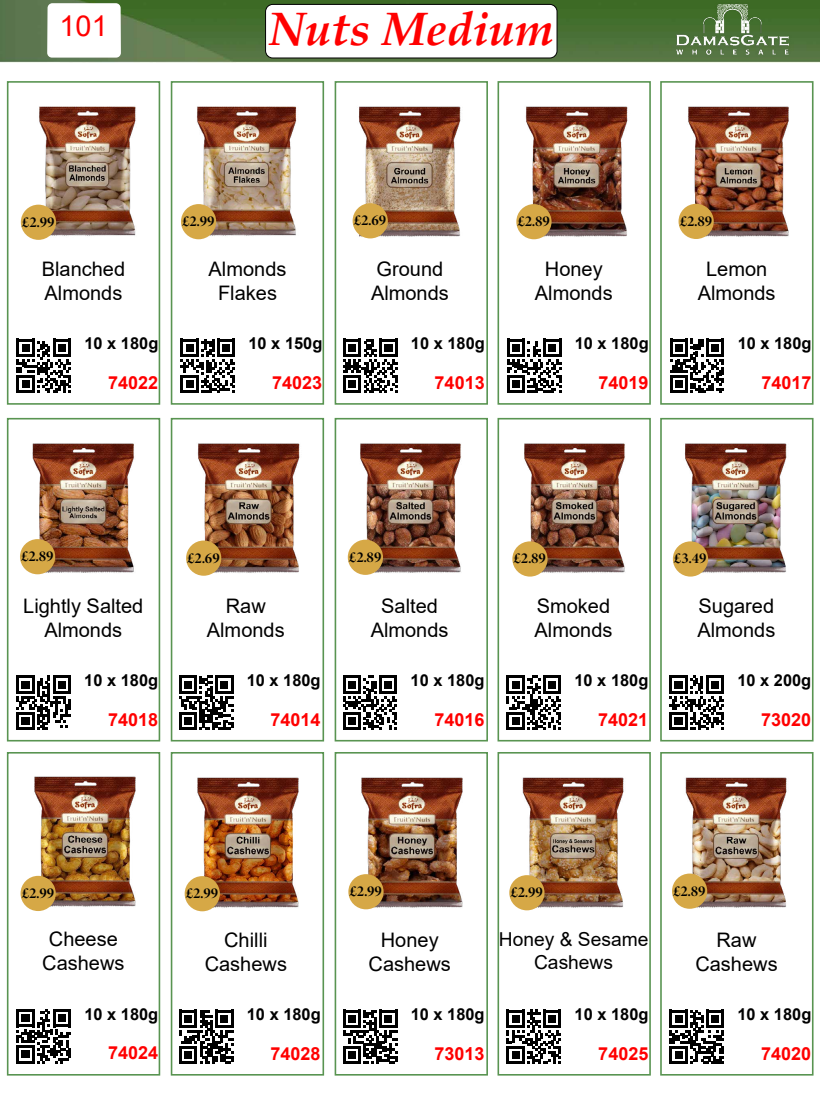
<style>
.page{position:relative;width:820px;height:1093px;background:#fff}
.page>*{position:absolute;margin:0;border:0;box-sizing:border-box;transform-origin:0 0}
.t1{font:italic 700 46.8px "Palatino Linotype";color:#f00}
.t2{font:28.8px "Arial";color:#f00}
.t3{font:20px/24px "Arial";color:#000;text-align:center}
.t4{font:19.2px/23px "Arial";color:#000;text-align:center}
.t5{font:700 18px "Arial";color:#f00}
.t6{font:700 16.4px "Arial";color:#000}
.t7{font:15.2px "Minion Variable Concept";color:#000}
</style>
<div class="page">
<img style="left:0;top:0;width:819px;height:62px">
<img style="left:656px;top:0;width:152px;height:58px">
<svg style="left:47px;top:3px;width:74px;height:55px"></svg>
<div style="left:7px;top:81px;width:153px;height:324px;border:2px solid #599451"></div>
<div style="left:7px;top:418px;width:153px;height:323px;border:2px solid #599451"></div>
<div style="left:7px;top:752px;width:153px;height:323px;border:2px solid #599451"></div>
<div style="left:171px;top:81px;width:153px;height:324px;border:2px solid #599451"></div>
<div style="left:171px;top:418px;width:153px;height:323px;border:2px solid #599451"></div>
<div style="left:171px;top:752px;width:153px;height:323px;border:2px solid #599451"></div>
<div style="left:334px;top:81px;width:154px;height:324px;border:2px solid #599451"></div>
<div style="left:334px;top:418px;width:154px;height:323px;border:2px solid #599451"></div>
<div style="left:334px;top:752px;width:154px;height:323px;border:2px solid #599451"></div>
<div style="left:497px;top:81px;width:153px;height:324px;border:2px solid #599451"></div>
<div style="left:497px;top:418px;width:153px;height:323px;border:2px solid #599451"></div>
<div style="left:497px;top:752px;width:153px;height:323px;border:2px solid #599451"></div>
<div style="left:660px;top:81px;width:153px;height:324px;border:2px solid #599451"></div>
<div style="left:660px;top:418px;width:153px;height:323px;border:2px solid #599451"></div>
<div style="left:660px;top:752px;width:153px;height:323px;border:2px solid #599451"></div>
<img style="left:171px;top:84px;width:153px;height:168px">
<svg style="left:180px;top:339px;width:55px;height:54px"></svg>
<svg style="left:669px;top:1010px;width:54px;height:54px"></svg>
<svg style="left:506px;top:1010px;width:55px;height:54px"></svg>
<svg style="left:343px;top:1010px;width:54px;height:54px"></svg>
<svg style="left:179px;top:1010px;width:54px;height:54px"></svg>
<img style="left:661px;top:754px;width:150px;height:168px">
<img style="left:498px;top:754px;width:150px;height:168px">
<img style="left:335px;top:754px;width:149px;height:168px">
<img style="left:171px;top:754px;width:149px;height:168px">
<svg style="left:16px;top:1009px;width:55px;height:54px"></svg>
<img style="left:9px;top:754px;width:149px;height:168px">
<svg style="left:669px;top:676px;width:54px;height:54px"></svg>
<svg style="left:506px;top:676px;width:55px;height:54px"></svg>
<svg style="left:343px;top:676px;width:54px;height:54px"></svg>
<svg style="left:179px;top:676px;width:54px;height:54px"></svg>
<svg style="left:16px;top:676px;width:55px;height:54px"></svg>
<svg style="left:670px;top:339px;width:54px;height:54px"></svg>
<svg style="left:507px;top:339px;width:54px;height:54px"></svg>
<svg style="left:343px;top:339px;width:54px;height:54px"></svg>
<svg style="left:17px;top:339px;width:54px;height:54px"></svg>
<img style="left:661px;top:420px;width:150px;height:168px">
<img style="left:498px;top:420px;width:150px;height:168px">
<img style="left:334px;top:420px;width:150px;height:168px">
<img style="left:171px;top:420px;width:149px;height:168px">
<img style="left:8px;top:420px;width:150px;height:168px">
<img style="left:661px;top:84px;width:150px;height:168px">
<img style="left:498px;top:84px;width:150px;height:168px">
<img style="left:335px;top:84px;width:126px;height:168px">
<img style="left:9px;top:84px;width:149px;height:168px">
<div style="left:265px;top:4px;width:292px;height:54px;background:#fff;border-radius:7px"></div>
<div style="left:265px;top:4px;width:292px;height:54px;border:1px solid #000;border-radius:7px"></div>
<div style="left:21px;top:205px;width:35px;height:35px;background:#d6a846;border-radius:50%"></div>
<div style="left:20px;top:539px;width:35px;height:35px;background:#d6a846;border-radius:50%"></div>
<div style="left:21px;top:876px;width:35px;height:35px;background:#d6a846;border-radius:50%"></div>
<div style="left:181px;top:204px;width:35px;height:35px;background:#d6a846;border-radius:50%"></div>
<div style="left:186px;top:540px;width:35px;height:36px;background:#d6a846;border-radius:50%"></div>
<div style="left:184px;top:876px;width:36px;height:35px;background:#d6a846;border-radius:50%"></div>
<div style="left:352px;top:203px;width:35px;height:35px;background:#d6a846;border-radius:50%"></div>
<div style="left:347px;top:540px;width:36px;height:35px;background:#d6a846;border-radius:50%"></div>
<div style="left:348px;top:874px;width:35px;height:35px;background:#d6a846;border-radius:50%"></div>
<div style="left:516px;top:204px;width:35px;height:35px;background:#d6a846;border-radius:50%"></div>
<div style="left:512px;top:541px;width:35px;height:35px;background:#d6a846;border-radius:50%"></div>
<div style="left:509px;top:875px;width:35px;height:35px;background:#d6a846;border-radius:50%"></div>
<div style="left:678px;top:204px;width:35px;height:35px;background:#d6a846;border-radius:50%"></div>
<div style="left:672px;top:541px;width:35px;height:35px;background:#d6a846;border-radius:50%"></div>
<div style="left:671px;top:873px;width:36px;height:36px;background:#d6a846;border-radius:50%"></div>
<h2 class="t2" style="left:60px;top:6px;width:50px">101</h2>
<h1 class="t1" style="left:269px;top:-4px;width:286px">Nuts Medium</h1>
<p class="t7" style="left:22px;top:211px;width:34px">£2.99</p>
<p class="t7" style="left:182px;top:211px;width:34px">£2.99</p>
<p class="t7" style="left:353px;top:210px;width:34px">£2.69</p>
<p class="t7" style="left:517px;top:211px;width:34px">£2.89</p>
<p class="t7" style="left:679px;top:210px;width:34px">£2.89</p>
<p class="t3" style="left:42px;top:257px;width:85px;text-align:left">Blanched<br>Almonds</p>
<p class="t3" style="left:208px;top:257px;width:79px">Almonds<br>Flakes</p>
<p class="t3" style="left:371px;top:257px;width:79px;text-align:left">Ground<br>Almonds</p>
<p class="t3" style="left:534px;top:257px;width:79px">Honey<br>Almonds</p>
<p class="t3" style="left:697px;top:257px;width:79px">Lemon<br>Almonds</p>
<p class="t6" style="left:248px;top:332px;width:75px">10 x 150g</p>
<p class="t6" style="left:84px;top:332px;width:75px">10 x 180g</p>
<p class="t6" style="left:411px;top:332px;width:75px">10 x 180g</p>
<p class="t6" style="left:574px;top:332px;width:75px">10 x 180g</p>
<p class="t6" style="left:737px;top:332px;width:75px">10 x 180g</p>
<p class="t5" style="left:108px;top:370px;width:52px">74022</p>
<p class="t5" style="left:434px;top:370px;width:52px">74013</p>
<p class="t5" style="left:598px;top:370px;width:52px">74019</p>
<p class="t5" style="left:761px;top:370px;width:52px">74017</p>
<p class="t5" style="left:272px;top:370px;width:52px">74023</p>
<p class="t7" style="left:21px;top:546px;width:34px">£2.89</p>
<p class="t7" style="left:187px;top:547px;width:34px">£2.69</p>
<p class="t7" style="left:349px;top:546px;width:34px">£2.89</p>
<p class="t7" style="left:513px;top:548px;width:34px">£2.89</p>
<p class="t7" style="left:673px;top:548px;width:34px">£3.49</p>
<p class="t3" style="left:23px;top:593px;width:122px">Lightly Salted<br>Almonds</p>
<p class="t3" style="left:207px;top:593px;width:79px">Raw<br>Almonds</p>
<p class="t3" style="left:370px;top:593px;width:79px">Salted<br>Almonds</p>
<p class="t3" style="left:534px;top:593px;width:79px;text-align:left">Smoked<br>Almonds</p>
<p class="t3" style="left:697px;top:593px;width:79px;text-align:left">Sugared<br>Almonds</p>
<p class="t6" style="left:84px;top:669px;width:75px">10 x 180g</p>
<p class="t6" style="left:247px;top:669px;width:75px">10 x 180g</p>
<p class="t6" style="left:410px;top:669px;width:75px">10 x 180g</p>
<p class="t6" style="left:574px;top:669px;width:75px">10 x 180g</p>
<p class="t6" style="left:737px;top:669px;width:75px">10 x 200g</p>
<p class="t5" style="left:108px;top:707px;width:52px">74018</p>
<p class="t5" style="left:270px;top:707px;width:52px">74014</p>
<p class="t5" style="left:434px;top:707px;width:52px">74016</p>
<p class="t5" style="left:598px;top:707px;width:52px">74021</p>
<p class="t5" style="left:760px;top:707px;width:52px">73020</p>
<p class="t7" style="left:22px;top:882px;width:34px">£2.99</p>
<p class="t7" style="left:186px;top:882px;width:34px">£2.99</p>
<p class="t7" style="left:349px;top:880px;width:34px">£2.99</p>
<p class="t7" style="left:510px;top:881px;width:34px">£2.99</p>
<p class="t7" style="left:672px;top:880px;width:34px">£2.89</p>
<p class="t3" style="left:42px;top:927px;width:84px">Cheese<br>Cashews</p>
<p class="t3" style="left:205px;top:927px;width:84px">Chilli<br>Cashews</p>
<p class="t3" style="left:368px;top:927px;width:84px">Honey<br>Cashews</p>
<p class="t4" style="left:498px;top:928px;width:151px">Honey &amp; Sesame<br>Cashews</p>
<p class="t3" style="left:695px;top:927px;width:84px">Raw<br>Cashews</p>
<p class="t6" style="left:84px;top:1002px;width:75px">10 x 180g</p>
<p class="t6" style="left:247px;top:1003px;width:75px">10 x 180g</p>
<p class="t6" style="left:410px;top:1003px;width:75px">10 x 180g</p>
<p class="t6" style="left:574px;top:1003px;width:75px">10 x 180g</p>
<p class="t6" style="left:737px;top:1003px;width:75px">10 x 180g</p>
<p class="t5" style="left:108px;top:1040px;width:52px">74024</p>
<p class="t5" style="left:270px;top:1041px;width:52px">74028</p>
<p class="t5" style="left:434px;top:1041px;width:52px">73013</p>
<p class="t5" style="left:598px;top:1041px;width:52px">74025</p>
<p class="t5" style="left:760px;top:1041px;width:52px">74020</p>
</div>
